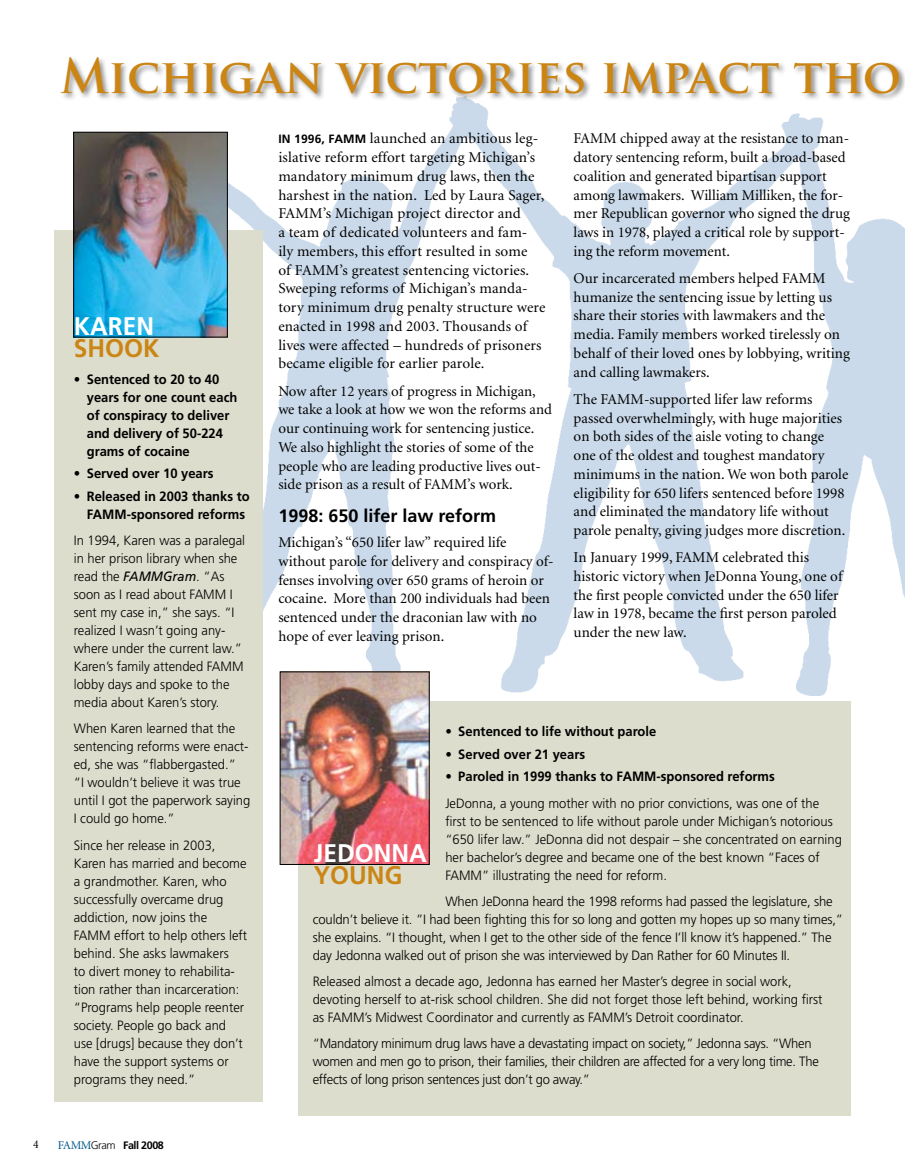
<style>
.page{position:relative;width:905px;height:1175px;background:#fff}
.page>*{position:absolute;margin:0;border:0;box-sizing:border-box;transform-origin:0 0}
.t1{font:700 46.5px "Trajan Pro";color:#cb8514}
.t2{font:700 25.5px "Frutiger";color:#fff;scale:.96 1}
.t3{font:700 25.5px "Frutiger";color:#cb8514;scale:.96 1}
.t4{font:700 18px "Frutiger";color:#000}
.t5{font:15px/18.8px "Minion";color:#000}
.t6{font:300 13.5px/18px "Frutiger";color:#000;scale:.96 1}
.t7{font:300 13.5px/18px "Frutiger";color:#000}
.t8{font:700 13.5px/18px "Frutiger";color:#000;scale:.96 1}
.t9{font:300 13.5px/18px "Frutiger";letter-spacing:-.02em;color:#000;scale:.96 1}
.t10{font:11.85px "Minion";color:#000}
.t11{font:700 10.8px "Frutiger";letter-spacing:-.04em;color:#000}
.s1{font-family:"Frutiger";font-weight:700;font-size:12px}
.s2{font-weight:400;font-style:italic}
.s3{font-family:"Minion";font-weight:400;font-size:12px;color:#00588a}
.s4{font-weight:300;font-size:10.95px}
</style>
<div class="page">
<img style="left:183px;top:102px;width:721px;height:598px">
<div style="left:54px;top:230px;width:209px;height:872px;background:#dcddcc"></div>
<div style="left:298px;top:701px;width:552px;height:414px;background:#dcddcc"></div>
<div style="left:59px;top:55px;width:845px;height:47px;background:#000;opacity:.45"></div>
<img style="left:75px;top:134px;width:150px;height:201px">
<div style="left:73px;top:132px;width:154px;height:205px;border:1px solid #000"></div>
<img style="left:282px;top:673px;width:145px;height:189px">
<h1 class="t1" style="left:60px;top:48px;width:842px">Michigan victories impact tho</h1>
<p class="t5" style="left:278px;top:130px;width:268px"><span class="s1">In 1996, FAMM</span> launched an ambitious leg&shy;islative reform effort targeting Michigan’s mandatory minimum drug laws, then the harshest in the nation. Led by Laura Sager, FAMM’s Michigan project director and<br>a team of dedicated volunteers and fam&shy;ily members, this effort resulted in some<br>of FAMM’s greatest sentencing victories.<br>Sweeping reforms of Michigan’s manda&shy;tory minimum drug penalty structure were enacted in 1998 and 2003. Thousands of lives were affected – hundreds of prisoners became eligible for earlier parole.</p>
<p class="t5" style="left:278px;top:382px;width:275px">Now after 12 years of progress in Michigan, we take a look at how we won the reforms and our continuing work for sentencing justice.<br>We also highlight the stories of some of the people who are leading productive lives out&shy;side prison as a result of FAMM’s work.</p>
<p class="t4" style="left:278px;top:505px;width:219px">1998: 650 lifer law reform</p>
<p class="t5" style="left:278px;top:533px;width:277px">Michigan’s “650 lifer law” required life without parole for delivery and conspiracy of&shy;fenses involving over 650 grams of heroin or cocaine. More than 200 individuals had been sentenced under the draconian law with no hope of ever leaving prison.</p>
<p class="t5" style="left:573px;top:130px;width:278px">FAMM chipped away at the resistance to man&shy;datory sentencing reform, built a broad-based coalition and generated bipartisan support among lawmakers. William Milliken, the for&shy;mer Republican governor who signed the drug laws in 1978, played a critical role by support&shy;ing the reform movement.</p>
<p class="t5" style="left:573px;top:269px;width:278px">Our incarcerated members helped FAMM humanize the sentencing issue by letting us share their stories with lawmakers and the media. Family members worked tirelessly on behalf of their loved ones by lobbying, writing and calling lawmakers.</p>
<p class="t5" style="left:573px;top:390px;width:276px">The FAMM-supported lifer law reforms passed overwhelmingly, with huge majorities on both sides of the aisle voting to change one of the oldest and toughest mandatory minimums in the nation. We won both parole eligibility for 650 lifers sentenced before 1998 and eliminated the mandatory life without parole penalty, giving judges more discretion.</p>
<p class="t5" style="left:573px;top:548px;width:270px">In January 1999, FAMM celebrated this historic victory when JeDonna Young, one of the first people convicted under the 650 lifer law in 1978, became the first person paroled under the new law.</p>
<h2 class="t2" style="left:74px;top:311px;width:85px">KAREN</h2>
<h2 class="t3" style="left:74px;top:333px;width:34px">SHOOK</h2>
<p class="t8" style="left:87px;top:370px;width:158px;text-indent:-13px">• Sentenced to 20 to 40 years for one count each of conspiracy to deliver and delivery of 50-224 grams of cocaine</p>
<p class="t8" style="left:74px;top:464px;width:147px">• Served over 10 years</p>
<p class="t8" style="left:87px;top:487px;width:171px;text-indent:-13px">• Released in 2003 thanks to<br>FAMM-sponsored reforms</p>
<p class="t6" style="left:74px;top:531px;width:180px">In 1994, Karen was a paralegal in her prison library when she read the <span class="s2">FAMMGram</span>. “As soon as I read about FAMM I sent my case in,” she says. “I realized I wasn’t going any&shy;where under the current law.”<br>Karen’s family attended FAMM lobby days and spoke to the media about Karen’s story.</p>
<p class="t6" style="left:74px;top:719px;width:185px">When Karen learned that the sentencing reforms were enact&shy;ed, she was “flabbergasted.”<br>“I wouldn’t believe it was true until I got the paperwork saying<br>I could go home.”</p>
<p class="t6" style="left:74px;top:836px;width:182px">Since her release in 2003,<br>Karen has married and become a grandmother. Karen, who successfully overcame drug addiction, now joins the<br>FAMM effort to help others left behind. She asks lawmakers<br>to divert money to rehabilita&shy;tion rather than incarceration: “Programs help people reenter society. People go back and use [drugs] because they don’t have the support systems or programs they need.”</p>
<h2 class="t2" style="left:314px;top:837px;width:119px">JEDONNA</h2>
<p class="t8" style="left:445px;top:722px;width:221px">• Sentenced to life without parole</p>
<p class="t8" style="left:445px;top:745px;width:147px">• Served over 21 years</p>
<p class="t8" style="left:445px;top:767px;width:345px">• Paroled in 1999 thanks to FAMM-sponsored reforms</p>
<p class="t6" style="left:445px;top:794px;width:414px">JeDonna, a young mother with no prior convictions, was one of the first to be sentenced to life without parole under Michigan’s notorious “650 lifer law.” JeDonna did not despair – she concentrated on earning her bachelor’s degree and became one of the best known “Faces of FAMM” illustrating the need for reform.</p>
<p class="t7" style="left:313px;top:892px;width:532px;text-indent:133px">When JeDonna heard the 1998 reforms had passed the legislature, she couldn’t believe it. ”I had been fighting this for so long and gotten my hopes up so many times,” she explains. “I thought, when I get to the other side of the fence I’ll know it’s happened.” The day Jedonna walked out of prison she was interviewed by Dan Rather for 60 Minutes II.</p>
<p class="t6" style="left:313px;top:972px;width:532px">Released almost a decade ago, Jedonna has earned her Master’s degree in social work, devoting herself to at-risk school children. She did not forget those left behind, working first as FAMM’s Midwest Coordinator and currently as FAMM’s Detroit coordinator.</p>
<p class="t9" style="left:313px;top:1034px;width:528px">“Mandatory minimum drug laws have a devastating impact on society,” Jedonna says. “When women and men go to prison, their families, their children are affected for a very long time. The effects of long prison sentences just don’t go away.”</p>
<h2 class="t3" style="left:314px;top:860px;width:94px">YOUNG</h2>
<p class="t10" style="left:33px;top:1138px;width:7px">4</p>
<p class="t11" style="left:58px;top:1138px;width:107px"><span class="s3">FAMM</span><span class="s4">Gram</span> Fall 2008</p>
</div>
